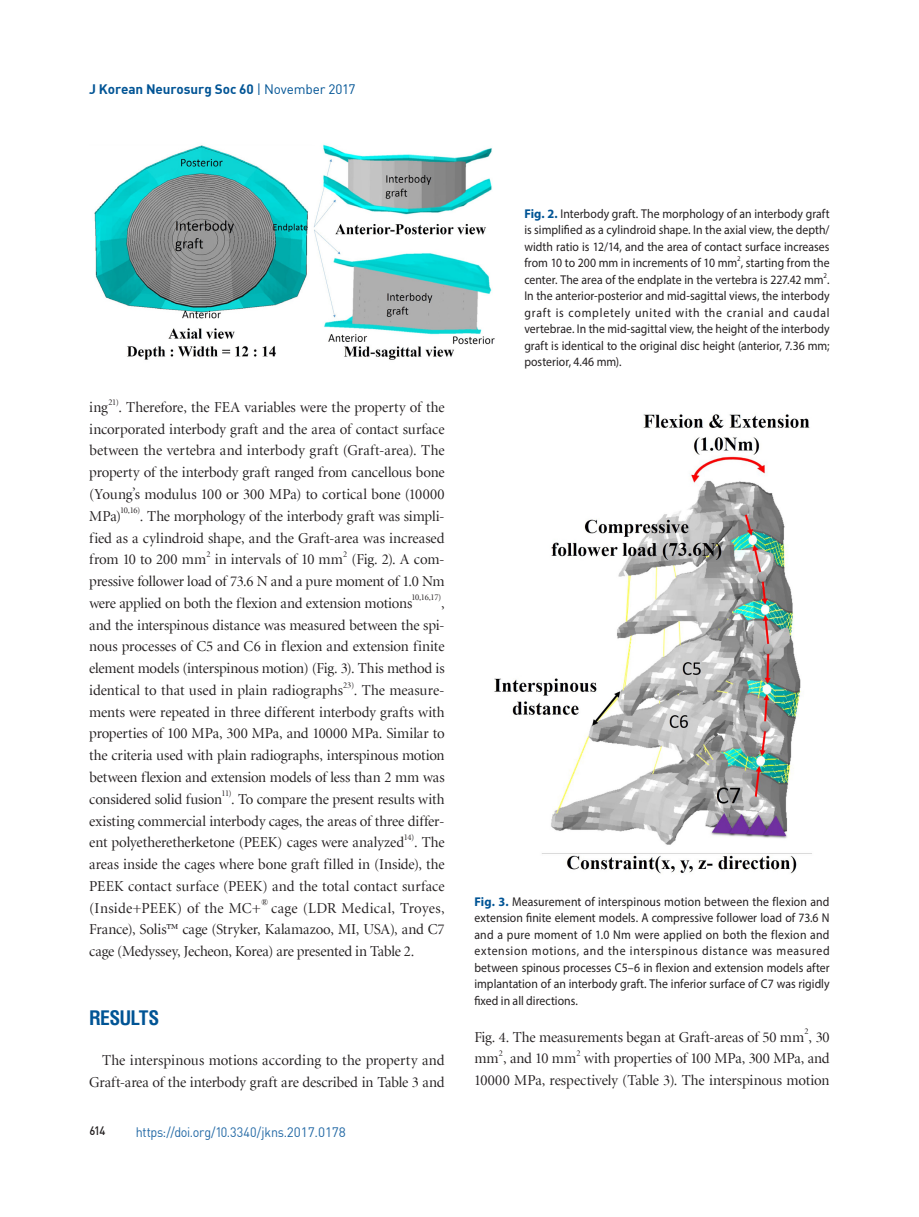
<style>
.page{position:relative;width:919px;height:1217px;background:#fff}
.page>*{position:absolute;margin:0;border:0;box-sizing:border-box;transform-origin:0 0}
.큰타이틀{font:700 condensed 19.5px "Helvetica";letter-spacing:-.04em;color:#005495}
.본문_영문_-s{font:15px/21.8px "Minion LT Display";letter-spacing:-.005em;color:#231f20;text-align:justify}
.t1{font:13.5px "DIN";letter-spacing:-.01em;color:#2369a5;scale:.93 1}
.t2{font:700 13.5px "DIN";letter-spacing:-.005em;color:#005495}
.표와그림제목-s{font:12.75px/16.5px "Myriad Pro";letter-spacing:.005em;color:#231f20;text-align:justify;scale:.92 1}
.t3{font:12px "Dinmed";color:#231f20;scale:.93 1}
.본문_영문_-s-2{font:8.7px "Minion LT Display";letter-spacing:-.05em;color:#231f20}
.본문_영문_-s-3{font:8.7px "Times New Roman";color:#231f20}
.표와그림제목-s-2{font:7.5px "Myriad Pro";color:#231f20;scale:.92 1}
.s1{font-weight:400}
.s2{font-weight:700;color:#005495}
</style>
<div class="page">
<img style="left:94px;top:144px;width:401px;height:216px">
<img style="left:494px;top:414px;width:318px;height:460px">
<p class="t2" style="left:89px;top:80px;width:267px">J Korean Neurosurg Soc 60 <span class="s1">| November 2017</span></p>
<p class="본문_영문_-s" style="left:89px;top:397px;width:20px">ing</p>
<p class="본문_영문_-s-2" style="left:108px;top:397px;width:12px">21)</p>
<p class="본문_영문_-s" style="left:89px;top:397px;width:357px;text-indent:29px">. Therefore, the FEA variables were the property of the incorporated interbody graft and the area of contact surface between the vertebra and interbody graft (Graft-area). The property of the interbody graft ranged from cancellous bone (Young’s modulus 100 or 300 MPa) to cortical bone (10000<br>MPa)</p>
<p class="본문_영문_-s-2" style="left:120px;top:506px;width:22px">10,16)</p>
<p class="본문_영문_-s" style="left:89px;top:505px;width:357px;text-indent:51px">. The morphology of the interbody graft was simpli&shy;fied as a cylindroid shape, and the Graft-area was increased from 10 to 200 mm</p>
<p class="본문_영문_-s-2" style="left:206px;top:550px;width:6px">2</p>
<p class="본문_영문_-s" style="left:215px;top:549px;width:130px">in intervals of 10 mm</p>
<p class="본문_영문_-s-2" style="left:343px;top:550px;width:6px">2</p>
<p class="본문_영문_-s" style="left:89px;top:549px;width:357px;text-indent:262px">(Fig. 2). A com&shy;pressive follower load of 73.6 N and a pure moment of 1.0 Nm were applied on both the flexion and extension motions</p>
<p class="본문_영문_-s-2" style="left:411px;top:593px;width:32px">10,16,17)</p>
<p class="본문_영문_-s" style="left:89px;top:592px;width:357px;text-indent:352px">, and the interspinous distance was measured between the spi&shy;nous processes of C5 and C6 in flexion and extension finite element models (interspinous motion) (Fig. 3). This method is identical to that used in plain radiographs</p>
<p class="본문_영문_-s-2" style="left:343px;top:680px;width:13px">23)</p>
<p class="본문_영문_-s" style="left:89px;top:679px;width:357px;text-indent:264px">. The measure&shy;ments were repeated in three different interbody grafts with properties of 100 MPa, 300 MPa, and 10000 MPa. Similar to the criteria used with plain radiographs, interspinous motion between flexion and extension models of less than 2 mm was considered solid fusion</p>
<p class="본문_영문_-s-2" style="left:221px;top:789px;width:12px">11)</p>
<p class="본문_영문_-s" style="left:89px;top:788px;width:357px;text-indent:142px">. To compare the present results with existing commercial interbody cages, the areas of three differ&shy;ent polyetheretherketone (PEEK) cages were analyzed</p>
<p class="본문_영문_-s-2" style="left:404px;top:832px;width:12px">14)</p>
<p class="본문_영문_-s" style="left:89px;top:832px;width:357px;text-indent:325px">. The areas inside the cages where bone graft filled in (Inside), the PEEK contact surface (PEEK) and the total contact surface (Inside+PEEK) of the MC+</p>
<p class="본문_영문_-s-3" style="left:261px;top:895px;width:8px">®</p>
<p class="본문_영문_-s" style="left:89px;top:897px;width:357px;text-indent:182px">cage (LDR Medical, Troyes, France), Solis™ cage (Stryker, Kalamazoo, MI, USA), and C7 cage (Medyssey, Jecheon, Korea) are presented in Table 2.</p>
<p class="큰타이틀" style="left:89px;top:1004px;width:72px">RESULTS</p>
<p class="본문_영문_-s" style="left:89px;top:1049px;width:357px;text-align:right">The interspinous motions according to the property and<br>Graft-area of the interbody graft are described in Table 3 and</p>
<p class="t3" style="left:89px;top:1122px;width:19px">614</p>
<p class="t1" style="left:136px;top:1123px;width:227px">https://doi.org/10.3340/jkns.2017.0178</p>
<p class="표와그림제목-s" style="left:524px;top:205px;width:333px"><span class="s2">Fig. 2.</span> Interbody graft. The morphology of an interbody graft is simplified as a cylindroid shape. In the axial view, the depth/ width ratio is 12/14, and the area of contact surface increases from 10 to 200 mm in increments of 10 mm , starting from the</p>
<p class="표와그림제목-s-2" style="left:737px;top:254px;width:5px">2</p>
<p class="표와그림제목-s" style="left:524px;top:271px;width:333px">center. The area of the endplate in the vertebra is 227.42 mm .</p>
<p class="표와그림제목-s-2" style="left:823px;top:271px;width:5px">2</p>
<p class="표와그림제목-s" style="left:524px;top:287px;width:333px">In the anterior-posterior and mid-sagittal views, the interbody graft is completely united with the cranial and caudal vertebrae. In the mid-sagittal view, the height of the interbody graft is identical to the original disc height (anterior, 7.36 mm; posterior, 4.46 mm).</p>
<p class="표와그림제목-s" style="left:474px;top:892px;width:388px"><span class="s2">Fig. 3.</span> Measurement of interspinous motion between the flexion and extension finite element models. A compressive follower load of 73.6 N and a pure moment of 1.0 Nm were applied on both the flexion and extension motions, and the interspinous distance was measured between spinous processes C5–6 in flexion and extension models after implantation of an interbody graft. The inferior surface of C7 was rigidly fixed in all directions.</p>
<p class="본문_영문_-s-2" style="left:804px;top:1026px;width:6px">2</p>
<p class="본문_영문_-s" style="left:474px;top:1026px;width:357px">Fig. 4. The measurements began at Graft-areas of 50 mm , 30</p>
<p class="본문_영문_-s-2" style="left:499px;top:1048px;width:6px">2</p>
<p class="본문_영문_-s-2" style="left:576px;top:1048px;width:6px">2</p>
<p class="본문_영문_-s" style="left:474px;top:1048px;width:357px;text-align:right">with properties of 100 MPa, 300 MPa, and<br>10000 MPa, respectively (Table 3). The interspinous motion</p>
<p class="본문_영문_-s" style="left:474px;top:1048px;width:103px">mm , and 10 mm</p>
</div>
